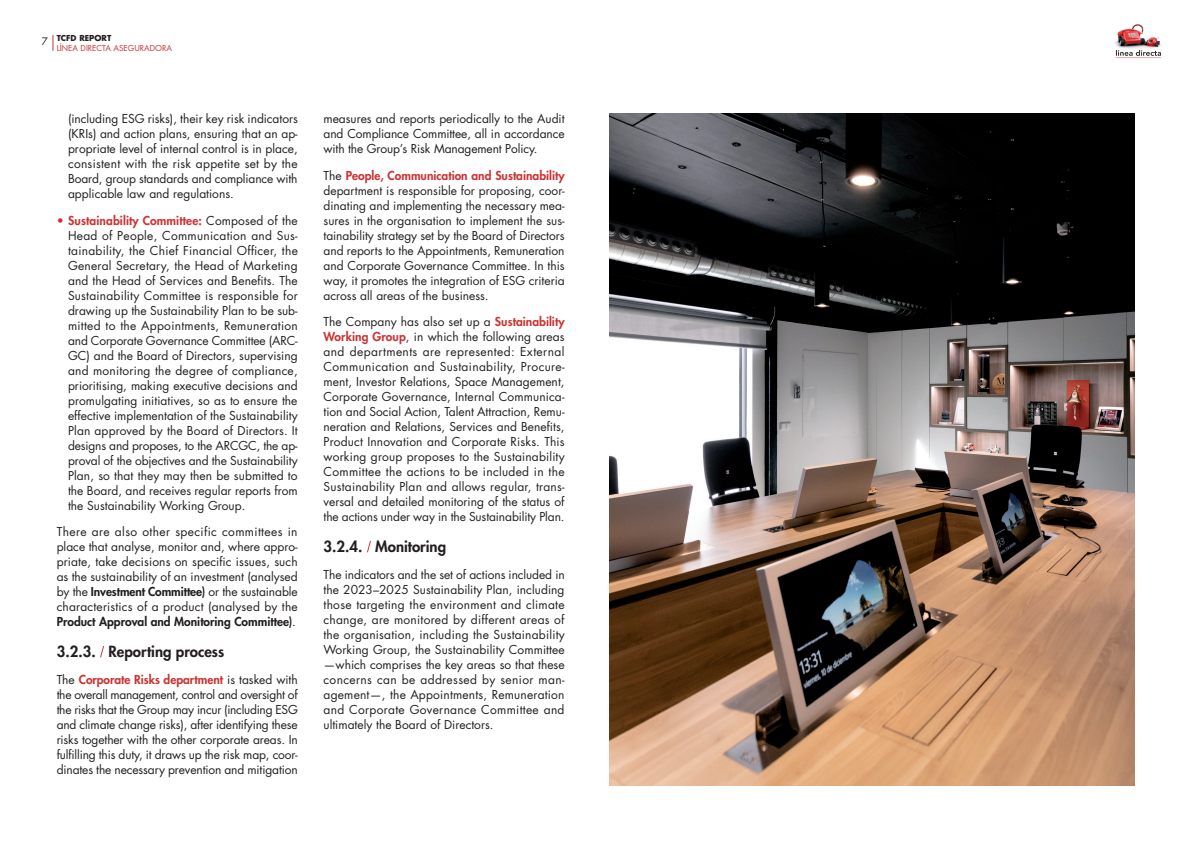
<style>
.page{position:relative;width:1191px;height:842px;background:#fff}
.page>*{position:absolute;margin:0;border:0;box-sizing:border-box;transform-origin:0 0}
.texto_corrido_ok{font:800 15px "Futura Std";color:#231f20}
.texto_corrido_ok-2{font:12px/15px "Futura Std";color:#231f20;text-align:justify}
.t1{font:10px "Futura Std";color:#231f20}
.t2{font:8px "Futura Std";color:#c33}
.t3{font:700 8px "Futura Std";color:#231f20}
.s1{color:#c33}
.s2{font-weight:800;color:#c33}
.s3{font-weight:800}
</style>
<div class="page">
<img style="left:1114px;top:24px;width:48px;height:35px">
<svg style="left:52px;top:35px;width:1px;height:16px"></svg>
<svg style="left:100px;top:646px;width:4px;height:12px"></svg>
<svg style="left:367px;top:540px;width:4px;height:13px"></svg>
<img style="left:609px;top:113px;width:525px;height:672px">
<p class="t1" style="left:42px;top:35px;width:8px">7</p>
<p class="t3" style="left:57px;top:33px;width:56px">TCFD REPORT</p>
<p class="t2" style="left:57px;top:43px;width:117px">LÍNEA DIRECTA ASEGURADORA</p>
<p class="texto_corrido_ok-2" style="left:68px;top:112px;width:231px">(including ESG risks), their key risk indicators (KRIs) and action plans, ensuring that an ap&shy;propriate level of internal control is in place, consistent with the risk appetite set by the Board, group standards and compliance with applicable law and regulations.</p>
<p class="texto_corrido_ok-2" style="left:68px;top:213px;width:231px;text-indent:-11px"><span class="s1">•</span> <span class="s2">Sustainability Committee:</span> Composed of the Head of People, Communication and Sus&shy;tainability, the Chief Financial Officer, the General Secretary, the Head of Marketing and the Head of Services and Benefits. The Sustainability Committee is responsible for drawing up the Sustainability Plan to be sub&shy;mitted to the Appointments, Remuneration and Corporate Governance Committee (ARC-GC) and the Board of Directors, supervising and monitoring the degree of compliance, prioritising, making executive decisions and promulgating initiatives, so as to ensure the effective implementation of the Sustainability Plan approved by the Board of Directors. It designs and proposes, to the ARCGC, the ap&shy;proval of the objectives and the Sustainability Plan, so that they may then be submitted to the Board, and receives regular reports from the Sustainability Working Group.</p>
<p class="texto_corrido_ok-2" style="left:57px;top:524px;width:243px">There are also other specific committees in place that analyse, monitor and, where appro&shy;priate, take decisions on specific issues, such as the sustainability of an investment (analysed by the <span class="s3">Investment Committee)</span> or the sustainable characteristics of a product (analysed by the <span class="s3">Product Approval and Monitoring Committee)</span>.</p>
<p class="texto_corrido_ok" style="left:57px;top:642px;width:169px">3.2.3. Reporting process</p>
<p class="texto_corrido_ok-2" style="left:57px;top:672px;width:243px">The <span class="s2">Corporate Risks department</span> is tasked with the overall management, control and oversight of the risks that the Group may incur (including ESG and climate change risks), after identifying these risks together with the other corporate areas. In fulfilling this duty, it draws up the risk map, coor&shy;dinates the necessary prevention and mitigation</p>
<p class="texto_corrido_ok-2" style="left:323px;top:111px;width:242px">measures and reports periodically to the Audit and Compliance Committee, all in accordance with the Group’s Risk Management Policy.</p>
<p class="texto_corrido_ok-2" style="left:323px;top:168px;width:243px">The <span class="s2">People, Communication and Sustainability </span>department is responsible for proposing, coor&shy;dinating and implementing the necessary mea&shy;sures in the organisation to implement the sus&shy;tainability strategy set by the Board of Directors and reports to the Appointments, Remuneration and Corporate Governance Committee. In this way, it promotes the integration of ESG criteria across all areas of the business.</p>
<p class="texto_corrido_ok-2" style="left:323px;top:314px;width:243px">The Company has also set up a <span class="s2">Sustainability Working Group</span>, in which the following areas and departments are represented: External Communication and Sustainability, Procure&shy;ment, Investor Relations, Space Management, Corporate Governance, Internal Communica&shy;tion and Social Action, Talent Attraction, Remu&shy;neration and Relations, Services and Benefits, Product Innovation and Corporate Risks. This working group proposes to the Sustainability Committee the actions to be included in the Sustainability Plan and allows regular, trans&shy;versal and detailed monitoring of the status of the actions under way in the Sustainability Plan.</p>
<p class="texto_corrido_ok" style="left:323px;top:537px;width:124px">3.2.4. Monitoring</p>
<p class="texto_corrido_ok-2" style="left:323px;top:567px;width:243px">The indicators and the set of actions included in the 2023–2025 Sustainability Plan, including those targeting the environment and climate change, are monitored by different areas of the organisation, including the Sustainability Working Group, the Sustainability Committee —which comprises the key areas so that these concerns can be addressed by senior man&shy;agement—, the Appointments, Remuneration and Corporate Governance Committee and ultimately the Board of Directors.</p>
</div>
